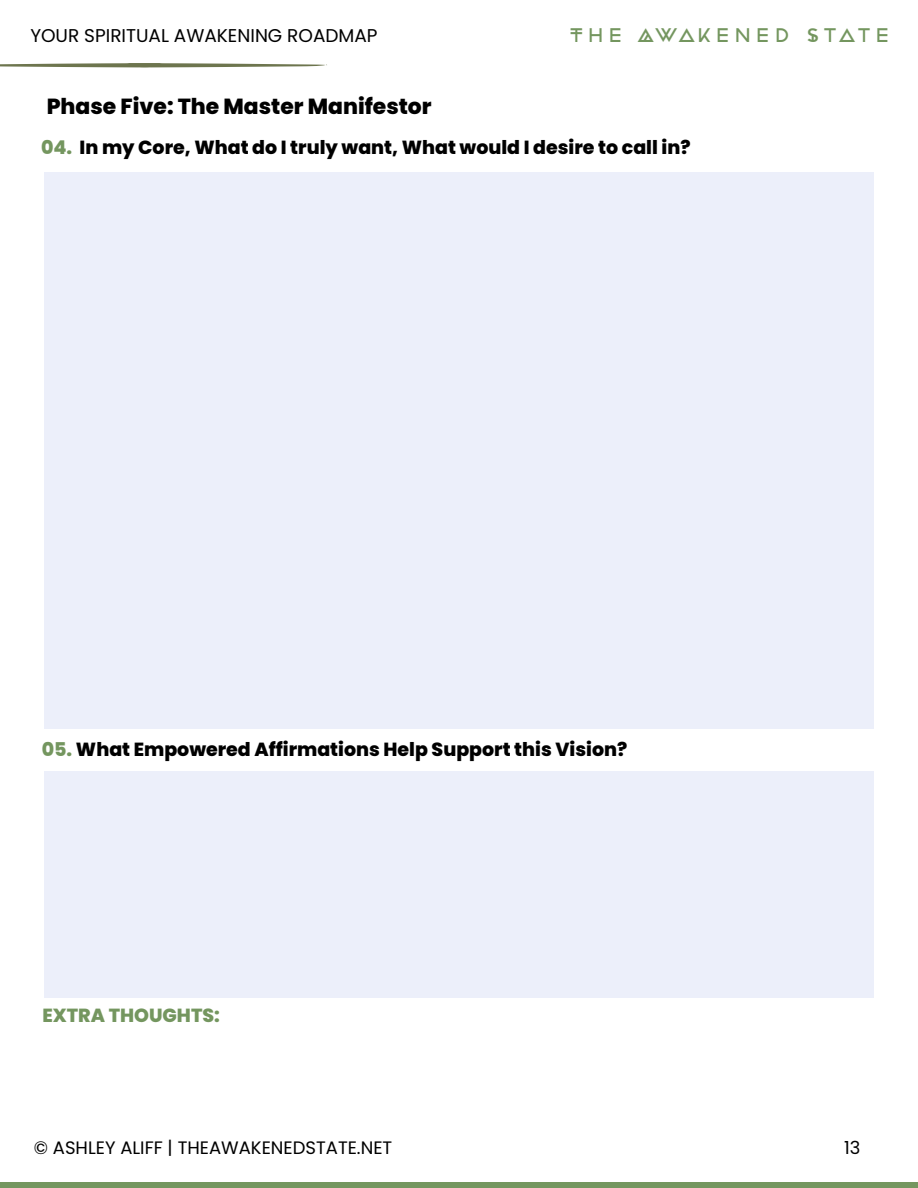
<style>
.page{position:relative;width:918px;height:1188px;background:#fff}
.page>*{position:absolute;margin:0;border:0;box-sizing:border-box;transform-origin:0 0}
.t1{font:800 21.9px "Poppins";color:#000}
.t2{font:21.9px "Ohmega Sans";color:#74965f}
.t3{font:800 18.9px "Poppins";color:#000}
.t4{font:800 18.9px "Poppins";color:#74965f}
.t5{font:18.45px "Poppins";color:#000}
.t6{font:18px "Poppins";color:#000}
.s1{color:#74965f}
</style>
<div class="page">
<svg style="left:0;top:63px;width:327px;height:4px"></svg>
<div style="left:0;top:1182px;width:918px;height:6px;background:#74965f"></div>
<div style="left:44px;top:173px;width:830px;height:556px;background:#eceffa"></div>
<div style="left:44px;top:771px;width:830px;height:227px;background:#eceffa"></div>
<p class="t5" style="left:30px;top:22px;width:349px">YOUR SPIRITUAL AWAKENING ROADMAP</p>
<p class="t2" style="left:568px;top:20px;width:326px">THE AWAKENED STATE</p>
<p class="t1" style="left:47px;top:91px;width:386px">Phase Five: The Master Manifestor</p>
<p class="t3" style="left:41px;top:134px;width:651px"><span class="s1">04.</span> In my Core, What do I truly want, What would I desire to call in?</p>
<p class="t3" style="left:42px;top:736px;width:587px"><span class="s1">05.</span> What Empowered Affirmations Help Support this Vision?</p>
<p class="t4" style="left:42px;top:1002px;width:179px">EXTRA THOUGHTS:</p>
<p class="t6" style="left:34px;top:1135px;width:360px">© ASHLEY ALIFF | THEAWAKENEDSTATE.NET</p>
<p class="t6" style="left:844px;top:1135px;width:18px">13</p>
</div>
